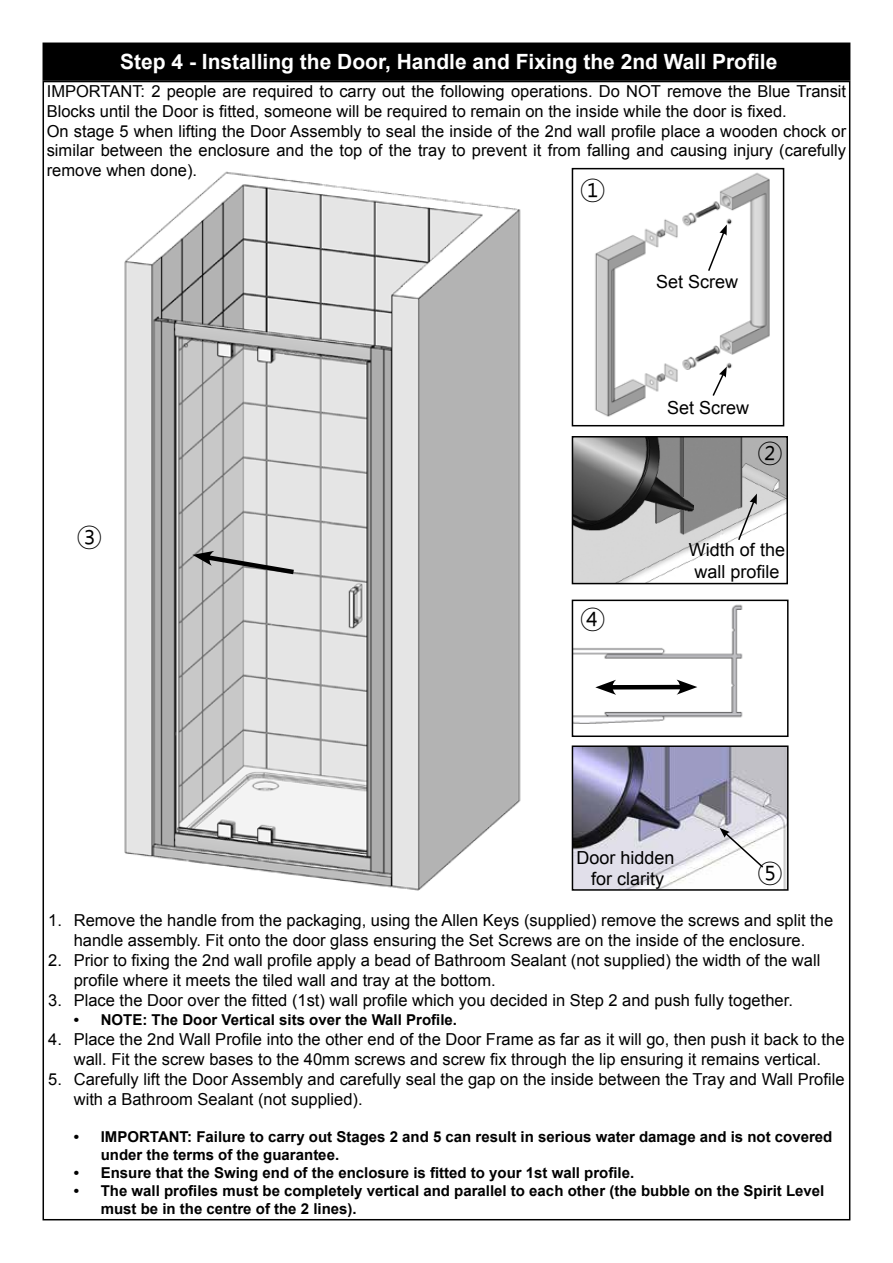
<style>
.page{position:relative;width:893px;height:1263px;background:#fff}
.page>*{position:absolute;margin:0;border:0;box-sizing:border-box;transform-origin:0 0}
.t1{font:27px "Malgun Gothic";color:#000}
.t2{font:700 21px "Arial";color:#fff}
.t3{font:18px/21.6px "Arial";color:#000;text-align:center}
.t4{font:16.5px/19.8px "Arial";color:#000}
.t5{font:700 15px/18px "Arial";color:#000}
</style>
<div class="page">
<img style="left:124px;top:171px;width:397px;height:720px">
<img style="left:575px;top:604px;width:168px;height:120px">
<div style="left:572px;top:600px;width:216px;height:137px;border:2px solid #000"></div>
<img style="left:595px;top:172px;width:175px;height:245px">
<div style="left:572px;top:168px;width:212px;height:258px;border:2px solid #000"></div>
<img style="left:575px;top:439px;width:210px;height:142px">
<div style="left:572px;top:436px;width:216px;height:148px;border:2px solid #000"></div>
<div style="left:43px;top:43px;width:807px;height:37px;background:#000"></div>
<div style="left:43px;top:43px;width:807px;height:38px;border:2px solid #000"></div>
<img style="left:575px;top:748px;width:210px;height:140px">
<div style="left:572px;top:745px;width:216px;height:146px;border:2px solid #000"></div>
<svg style="left:737px;top:494px;width:20px;height:48px"></svg>
<svg style="left:719px;top:828px;width:46px;height:41px"></svg>
<svg style="left:192px;top:551px;width:107px;height:26px;background:#aaa"></svg>
<svg style="left:707px;top:224px;width:20px;height:49px"></svg>
<svg style="left:711px;top:366px;width:16px;height:31px"></svg>
<hr style="left:608px;top:685px;width:77px;height:4px;background:#000">
<svg style="left:595px;top:680px;width:21px;height:15px"></svg>
<svg style="left:676px;top:679px;width:21px;height:16px"></svg>
<p class="t2" style="left:120px;top:48px;width:659px">Step 4 - Installing the Door, Handle and Fixing the 2nd Wall Profile</p>
<p class="t4" style="left:47px;top:82px;width:801px">IMPORTANT: 2 people are required to carry out the following operations. Do NOT remove the Blue Transit Blocks until the Door is fitted, someone will be required to remain on the inside while the door is fixed.<br>On stage 5 when lifting the Door Assembly to seal the inside of the 2nd wall profile place a wooden chock or similar between the enclosure and the top of the tray to prevent it from falling and causing injury (carefully remove when done).</p>
<h1 class="t1" style="left:579px;top:172px;width:28px">①</h1>
<p class="t3" style="left:656px;top:271px;width:84px">Set Screw</p>
<h1 class="t1" style="left:76px;top:520px;width:28px">③</h1>
<p class="t3" style="left:667px;top:397px;width:84px">Set Screw</p>
<h1 class="t1" style="left:757px;top:436px;width:28px">②</h1>
<h1 class="t1" style="left:579px;top:602px;width:28px">④</h1>
<p class="t3" style="left:689px;top:539px;width:98px">Width of the wall profile</p>
<p class="t3" style="left:577px;top:847px;width:100px">Door hidden for clarity</p>
<h1 class="t1" style="left:757px;top:856px;width:28px">⑤</h1>
<p class="t4" style="left:48px;top:911px;width:786px;text-align:center">1. Remove the handle from the packaging, using the Allen Keys (supplied) remove the screws and split the handle assembly. Fit onto the door glass ensuring the Set Screws are on the inside of the enclosure.</p>
<p class="t4" style="left:74px;top:950px;width:748px;text-indent:-26px">2. Prior to fixing the 2nd wall profile apply a bead of Bathroom Sealant (not supplied) the width of the wall profile where it meets the tiled wall and tray at the bottom.</p>
<p class="t4" style="left:48px;top:990px;width:746px">3. Place the Door over the fitted (1st) wall profile which you decided in Step 2 and push fully together.</p>
<p class="t5" style="left:74px;top:1011px;width:385px">• NOTE: The Door Vertical sits over the Wall Profile.</p>
<p class="t4" style="left:48px;top:1029px;width:798px;text-align:center">4. Place the 2nd Wall Profile into the other end of the Door Frame as far as it will go, then push it back to the wall. Fit the screw bases to the 40mm screws and screw fix through the lip ensuring it remains vertical.</p>
<p class="t4" style="left:74px;top:1069px;width:772px;text-indent:-26px">5. Carefully lift the Door Assembly and carefully seal the gap on the inside between the Tray and Wall Profile with a Bathroom Sealant (not supplied).</p>
<p class="t5" style="left:101px;top:1128px;width:733px;text-indent:-27px">• IMPORTANT: Failure to carry out Stages 2 and 5 can result in serious water damage and is not covered under the terms of the guarantee.</p>
<p class="t5" style="left:74px;top:1164px;width:562px">• Ensure that the Swing end of the enclosure is fitted to your 1st wall profile.</p>
<p class="t5" style="left:101px;top:1182px;width:725px;text-indent:-27px">• The wall profiles must be completely vertical and parallel to each other (the bubble on the Spirit Level must be in the centre of the 2 lines).</p>
</div>
